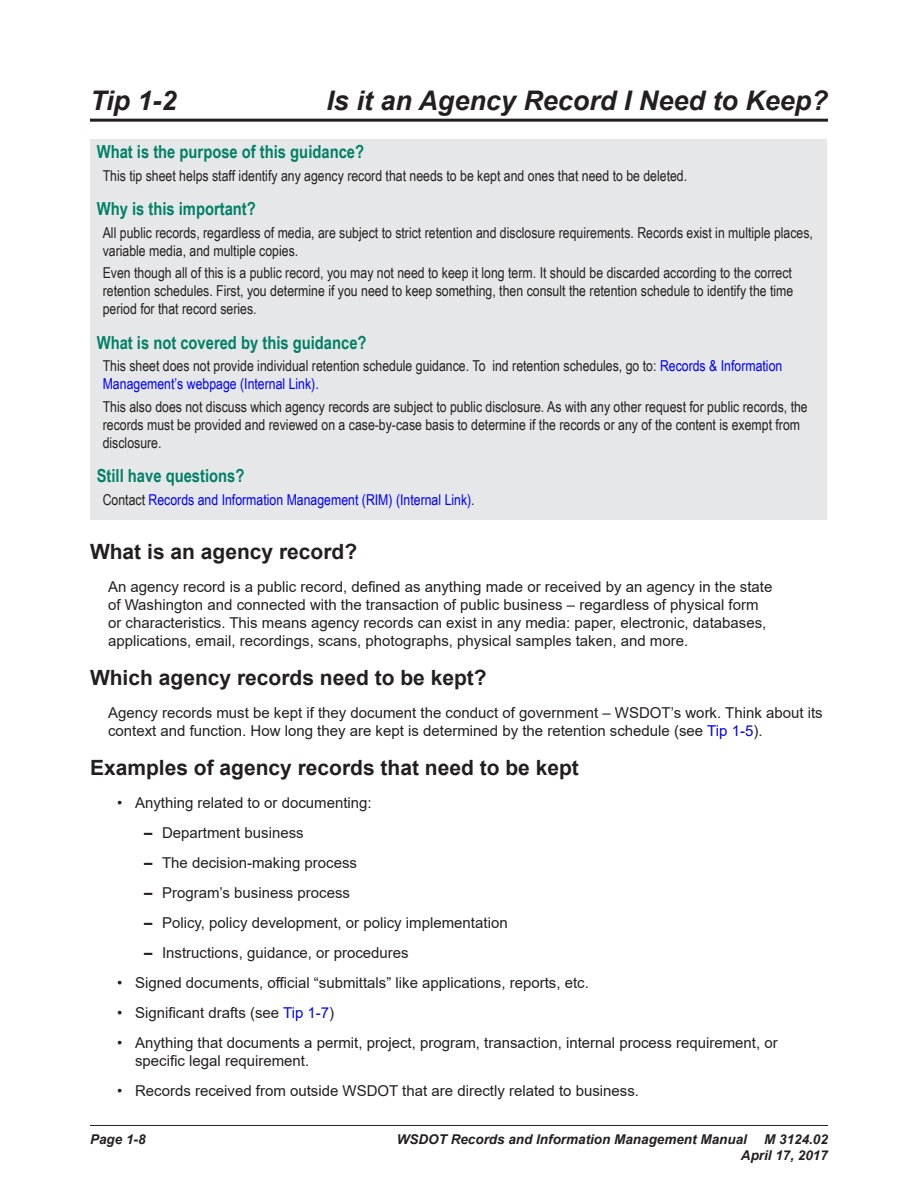
<style>
.page{position:relative;width:918px;height:1188px;background:#fff}
.page>*{position:absolute;margin:0;border:0;box-sizing:border-box;transform-origin:0 0}
.Chapter_Head_-_Tip{font:italic 700 27px "Arial";color:#231f20}
.TS_Heading_1{font:700 21px "Arial";color:#231f20}
.TS_Sidebar_Body_Text{font:700 21px "Arial";color:#231f20}
.TS_Sidebar_Body_Text-2{font:700 18px "Arial Narrow";color:#008066}
.TS_Sidebar_Heading{font:700 18px "Arial Narrow";color:#008066}
.TS_Sidebar_Body_Text-3{font:15px/18px "Arial Narrow";color:#231f20}
.TS_Body_Text{font:15px/18px "Arial";color:#231f20}
.TS_Bullet{font:15px/18px "Arial";color:#231f20}
.TS_Bullet_Level_1{font:15px "Arial";color:#231f20}
.TS_Sidebar_Body_Text-4{font:15px "Arial Narrow";color:#00f}
.t1{font:italic 700 13.5px/16.5px "Arial";color:#231f20;text-align:right}
.s1{color:#00f}
.s2{color:#231f20}
.s3{font-weight:700}
</style>
<div class="page">
<hr style="left:90px;top:1125px;width:738px;height:1px;background:#231f20">
<div style="left:91px;top:139px;width:736px;height:380px;background:#e6e7e9"></div>
<hr style="left:90px;top:119px;width:738px;height:3px;background:#231f20">
<p class="Chapter_Head_-_Tip" style="left:90px;top:82px;width:88px">Tip 1-2</p>
<p class="Chapter_Head_-_Tip" style="left:326px;top:82px;width:503px">Is it an Agency Record I Need to Keep?</p>
<p class="TS_Sidebar_Heading" style="left:97px;top:138px;width:269px">What is the purpose of this guidance?</p>
<p class="TS_Sidebar_Body_Text-3" style="left:103px;top:166px;width:586px">This tip sheet helps staff identify any agency record that needs to be kept and ones that need to be deleted.</p>
<p class="TS_Sidebar_Body_Text-2" style="left:97px;top:195px;width:161px">Why is this important?</p>
<p class="TS_Sidebar_Body_Text-3" style="left:103px;top:223px;width:712px">All public records, regardless of media, are subject to strict retention and disclosure requirements. Records exist in multiple places, variable media, and multiple copies.</p>
<p class="TS_Sidebar_Body_Text-3" style="left:103px;top:264px;width:692px;text-align:justify">Even though all of this is a public record, you may not need to keep it long term. It should be discarded according to the correct retention schedules. First, you determine if you need to keep something, then consult the retention schedule to identify the time period for that record series.</p>
<p class="TS_Sidebar_Body_Text-2" style="left:97px;top:329px;width:271px">What is not covered by this guidance?</p>
<p class="TS_Sidebar_Body_Text-3" style="left:103px;top:357px;width:681px">This sheet does not provide individual retention schedule guidance. To ind retention schedules, go to: <span class="s1">Records &amp; Information<br>Management’s webpage (Internal Link).</span></p>
<p class="TS_Sidebar_Body_Text-3" style="left:103px;top:397px;width:707px">This also does not discuss which agency records are subject to public disclosure. As with any other request for public records, the records must be provided and reviewed on a case-by-case basis to determine if the records or any of the content is exempt from disclosure.</p>
<p class="TS_Sidebar_Body_Text-2" style="left:97px;top:462px;width:149px">Still have questions?</p>
<p class="TS_Sidebar_Body_Text-4" style="left:103px;top:489px;width:374px"><span class="s2">Contact</span> Records and Information Management (RIM) (Internal Link)<span class="s2">.</span></p>
<p class="TS_Sidebar_Body_Text" style="left:90px;top:537px;width:269px">What is an agency record?</p>
<p class="TS_Body_Text" style="left:108px;top:578px;width:666px">An agency record is a public record, defined as anything made or received by an agency in the state of Washington and connected with the transaction of public business – regardless of physical form or characteristics. This means agency records can exist in any media: paper, electronic, databases, applications, email, recordings, scans, photographs, physical samples taken, and more.</p>
<p class="TS_Heading_1" style="left:90px;top:663px;width:398px">Which agency records need to be kept?</p>
<p class="TS_Body_Text" style="left:108px;top:704px;width:716px">Agency records must be kept if they document the conduct of government – WSDOT’s work. Think about its context and function. How long they are kept is determined by the retention schedule (see <span class="s1">Tip 1-5</span>).</p>
<p class="TS_Heading_1" style="left:90px;top:753px;width:490px">Examples of agency records that need to be kept</p>
<p class="TS_Bullet" style="left:117px;top:794px;width:256px">• Anything related to or documenting:</p>
<p class="TS_Bullet_Level_1" style="left:144px;top:823px;width:161px"><span class="s3">–</span> Department business</p>
<p class="TS_Bullet_Level_1" style="left:144px;top:853px;width:215px"><span class="s3">–</span> The decision-making process</p>
<p class="TS_Bullet_Level_1" style="left:144px;top:883px;width:208px"><span class="s3">–</span> Program’s business process</p>
<p class="TS_Bullet_Level_1" style="left:144px;top:913px;width:365px"><span class="s3">–</span> Policy, policy development, or policy implementation</p>
<p class="TS_Bullet_Level_1" style="left:144px;top:943px;width:266px"><span class="s3">–</span> Instructions, guidance, or procedures</p>
<p class="TS_Bullet" style="left:117px;top:974px;width:473px">• Signed documents, official “submittals” like applications, reports, etc.</p>
<p class="TS_Bullet" style="left:117px;top:1004px;width:219px">• Significant drafts (see <span class="s1">Tip 1-7</span>)</p>
<p class="TS_Bullet" style="left:135px;top:1034px;width:644px;text-indent:-18px">• Anything that documents a permit, project, program, transaction, internal process requirement, or specific legal requirement.</p>
<p class="TS_Bullet" style="left:117px;top:1082px;width:524px">• Records received from outside WSDOT that are directly related to business.</p>
<p class="t1" style="left:90px;top:1131px;width:57px">Page 1-8</p>
<p class="t1" style="left:397px;top:1131px;width:352px">WSDOT Records and Information Management Manual</p>
<p class="t1" style="left:741px;top:1131px;width:89px">M 3124.02<br>April 17, 2017</p>
</div>
